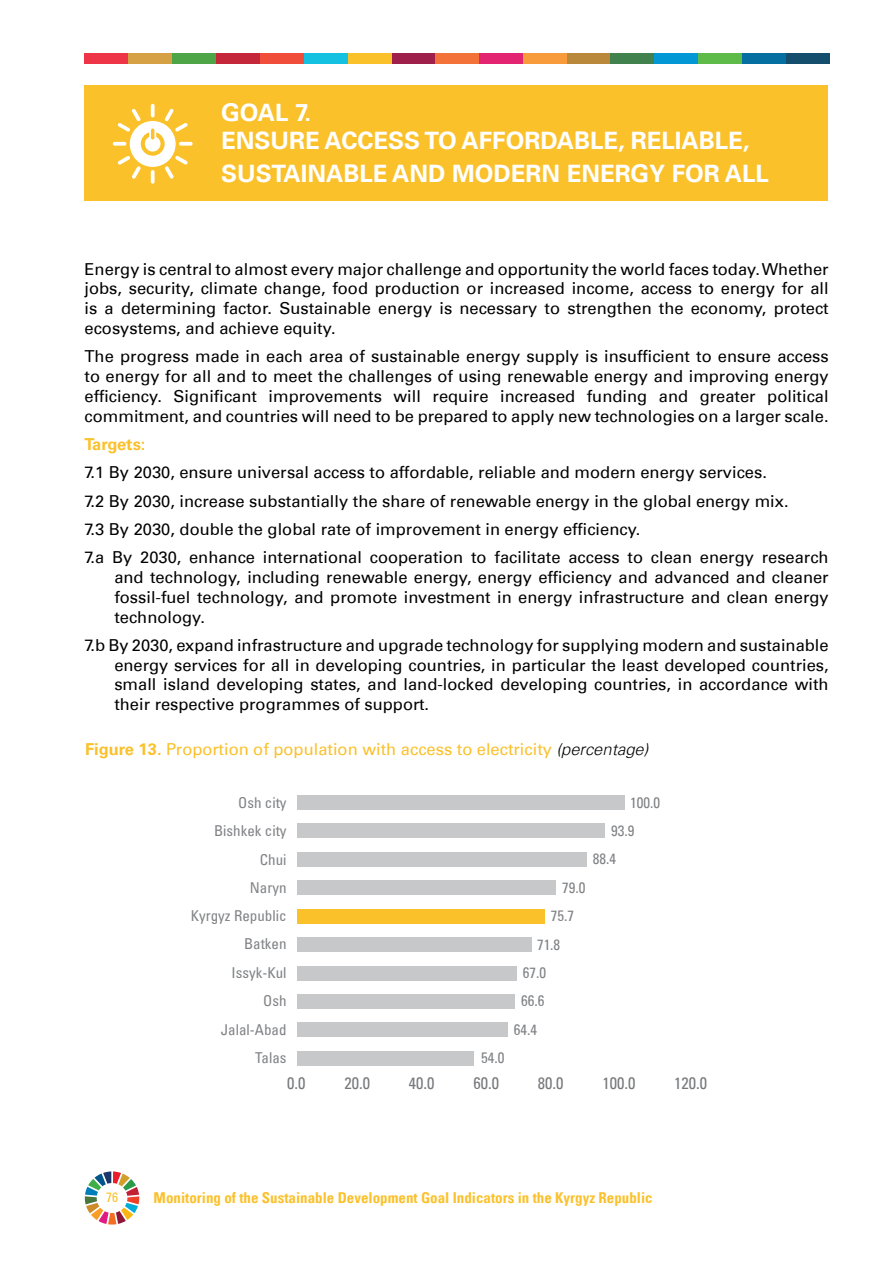
<style>
.page{position:relative;width:893px;height:1263px;background:#fff}
.page>*{position:absolute;margin:0;border:0;box-sizing:border-box;transform-origin:0 0}
.t1{font:700 24px/28.8px "Univers LTCYR 65";color:#fff}
.t2{font:16.5px/19.8px "Univers LTCYR 55 Roman";color:#000;text-align:justify}
.t3{font:16.5px "Univers LTCYR 55 Roman";color:#fbc12b}
.t4{font:condensed 16.5px "Univers LTCYR 57";color:#76787b}
.t5{font:700 16.5px "Univers LTCYR 65";letter-spacing:-.01em;color:#fbc12b}
.t6{font:condensed 15px "Univers LTCYR 57";color:#808285}
.t7{font:15px "Univers LTCYR 67 Bold Cond";color:#fbc12b}
.t8{font:condensed 13.5px "Univers LTCYR 57";color:#fbc12b}
.s1{font-family:"Univers LTCYR 65";font-weight:700}
.s2{font-family:"Univers LTCYR 45";font-weight:300;font-style:italic;color:#000}
</style>
<div class="page">
<svg style="left:85px;top:1171px;width:54px;height:53px"></svg>
<div style="left:567px;top:53px;width:44px;height:11px;background:#b9883a"></div>
<div style="left:128px;top:53px;width:44px;height:11px;background:#d6a045"></div>
<div style="left:391px;top:53px;width:44px;height:11px;background:#9e1f4a"></div>
<div style="left:260px;top:53px;width:44px;height:11px;background:#f04e3a"></div>
<div style="left:742px;top:53px;width:44px;height:11px;background:#056fa1"></div>
<div style="left:216px;top:53px;width:44px;height:11px;background:#c5273a"></div>
<div style="left:479px;top:53px;width:44px;height:11px;background:#e22471"></div>
<div style="left:786px;top:53px;width:44px;height:11px;background:#154d6d"></div>
<div style="left:348px;top:53px;width:43px;height:11px;background:#fbc12b"></div>
<div style="left:523px;top:53px;width:44px;height:11px;background:#f89b3a"></div>
<div style="left:611px;top:53px;width:43px;height:11px;background:#41814d"></div>
<div style="left:304px;top:53px;width:44px;height:11px;background:#15c1e1"></div>
<div style="left:654px;top:53px;width:44px;height:11px;background:#0497d5"></div>
<div style="left:698px;top:53px;width:44px;height:11px;background:#5ebb49"></div>
<div style="left:435px;top:53px;width:44px;height:11px;background:#f3723a"></div>
<div style="left:172px;top:53px;width:44px;height:11px;background:#4da548"></div>
<div style="left:85px;top:53px;width:43px;height:11px;background:#ee3447"></div>
<div style="left:85px;top:85px;width:743px;height:116px;background:#fbc12b"></div>
<svg style="left:113px;top:142px;width:13px;height:4px"></svg>
<svg style="left:179px;top:142px;width:14px;height:4px"></svg>
<svg style="left:151px;top:104px;width:4px;height:13px"></svg>
<svg style="left:151px;top:170px;width:4px;height:14px"></svg>
<svg style="left:118px;top:109px;width:70px;height:70px"></svg>
<div style="left:297px;top:1051px;width:177px;height:15px;background:#c7c8ca"></div>
<div style="left:297px;top:1022px;width:211px;height:15px;background:#c7c8ca"></div>
<div style="left:297px;top:994px;width:218px;height:15px;background:#c7c8ca"></div>
<div style="left:297px;top:966px;width:219px;height:14px;background:#c7c8ca"></div>
<div style="left:297px;top:937px;width:235px;height:15px;background:#c7c8ca"></div>
<div style="left:297px;top:909px;width:248px;height:14px;background:#fbc12a"></div>
<div style="left:297px;top:880px;width:258px;height:15px;background:#c7c8ca"></div>
<div style="left:297px;top:852px;width:289px;height:15px;background:#c7c8ca"></div>
<div style="left:297px;top:823px;width:307px;height:15px;background:#c7c8ca"></div>
<div style="left:297px;top:795px;width:327px;height:15px;background:#c7c8ca"></div>
<h1 class="t1" style="left:221px;top:96px;width:530px">GOAL 7.<br>ENSURE ACCESS TO AFFORDABLE, RELIABLE,</h1>
<h1 class="t1" style="left:221px;top:158px;width:549px">SUSTAINABLE AND MODERN ENERGY FOR ALL</h1>
<p class="t2" style="left:85px;top:258px;width:746px">Energy is central to almost every major challenge and opportunity the world faces today. Whether jobs, security, climate change, food production or increased income, access to energy for all is a determining factor. Sustainable energy is necessary to strengthen the economy, protect ecosystems, and achieve equity.</p>
<p class="t2" style="left:85px;top:346px;width:746px">The progress made in each area of sustainable energy supply is insufficient to ensure access to energy for all and to meet the challenges of using renewable energy and improving energy efficiency. Significant improvements will require increased funding and greater political commitment, and countries will need to be prepared to apply new technologies on a larger scale.</p>
<p class="t5" style="left:85px;top:432px;width:62px">Targets:</p>
<p class="t2" style="left:85px;top:457px;width:746px;line-height:28.3px;text-align:left">7.1 By 2030, ensure universal access to affordable, reliable and modern energy services.<br>7.2 By 2030, increase substantially the share of renewable energy in the global energy mix.<br>7.3 By 2030, double the global rate of improvement in energy efficiency.<br>7.a By 2030, enhance international cooperation to facilitate access to clean energy research</p>
<p class="t2" style="left:114px;top:566px;width:716px">and technology, including renewable energy, energy efficiency and advanced and cleaner fossil-fuel technology, and promote investment in energy infrastructure and clean energy technology.</p>
<p class="t2" style="left:114px;top:634px;width:716px;text-indent:-30px">7.b By 2030, expand infrastructure and upgrade technology for supplying modern and sustainable energy services for all in developing countries, in particular the least developed countries, small island developing states, and land-locked developing countries, in accordance with their respective programmes of support.</p>
<p class="t3" style="left:85px;top:738px;width:565px"><span class="s1">Figure 13.</span> Proportion of population with access to electricity <span class="s2">(percentage)</span></p>
<p class="t6" style="left:238px;top:793px;width:50px">Osh city</p>
<p class="t6" style="left:630px;top:793px;width:31px">100.0</p>
<p class="t6" style="left:214px;top:821px;width:74px">Bishkek city</p>
<p class="t6" style="left:611px;top:821px;width:25px">93.9</p>
<p class="t6" style="left:260px;top:850px;width:28px">Chui</p>
<p class="t6" style="left:593px;top:849px;width:25px">88.4</p>
<p class="t6" style="left:250px;top:878px;width:38px">Naryn</p>
<p class="t6" style="left:562px;top:878px;width:25px">79.0</p>
<p class="t6" style="left:191px;top:906px;width:97px">Kyrgyz Republic</p>
<p class="t6" style="left:551px;top:906px;width:25px">75.7</p>
<p class="t6" style="left:244px;top:934px;width:44px">Batken</p>
<p class="t6" style="left:537px;top:935px;width:25px">71.8</p>
<p class="t6" style="left:232px;top:963px;width:56px">Issyk-Kul</p>
<p class="t6" style="left:523px;top:963px;width:25px">67.0</p>
<p class="t6" style="left:263px;top:991px;width:25px">Osh</p>
<p class="t6" style="left:521px;top:991px;width:25px">66.6</p>
<p class="t6" style="left:221px;top:1020px;width:67px">Jalal-Abad</p>
<p class="t6" style="left:514px;top:1020px;width:25px">64.4</p>
<p class="t6" style="left:255px;top:1048px;width:33px">Talas</p>
<p class="t6" style="left:481px;top:1048px;width:25px">54.0</p>
<p class="t4" style="left:287px;top:1073px;width:20px">0.0</p>
<p class="t4" style="left:344px;top:1073px;width:27px">20.0</p>
<p class="t4" style="left:409px;top:1073px;width:27px">40.0</p>
<p class="t4" style="left:473px;top:1073px;width:27px">60.0</p>
<p class="t4" style="left:538px;top:1073px;width:27px">80.0</p>
<p class="t4" style="left:602px;top:1073px;width:34px">100.0</p>
<p class="t4" style="left:674px;top:1073px;width:34px">120.0</p>
<p class="t8" style="left:106px;top:1188px;width:13px">76</p>
<p class="t7" style="left:153px;top:1188px;width:501px">Monitoring of the Sustainable Development Goal Indicators in the Kyrgyz Republic</p>
</div>
